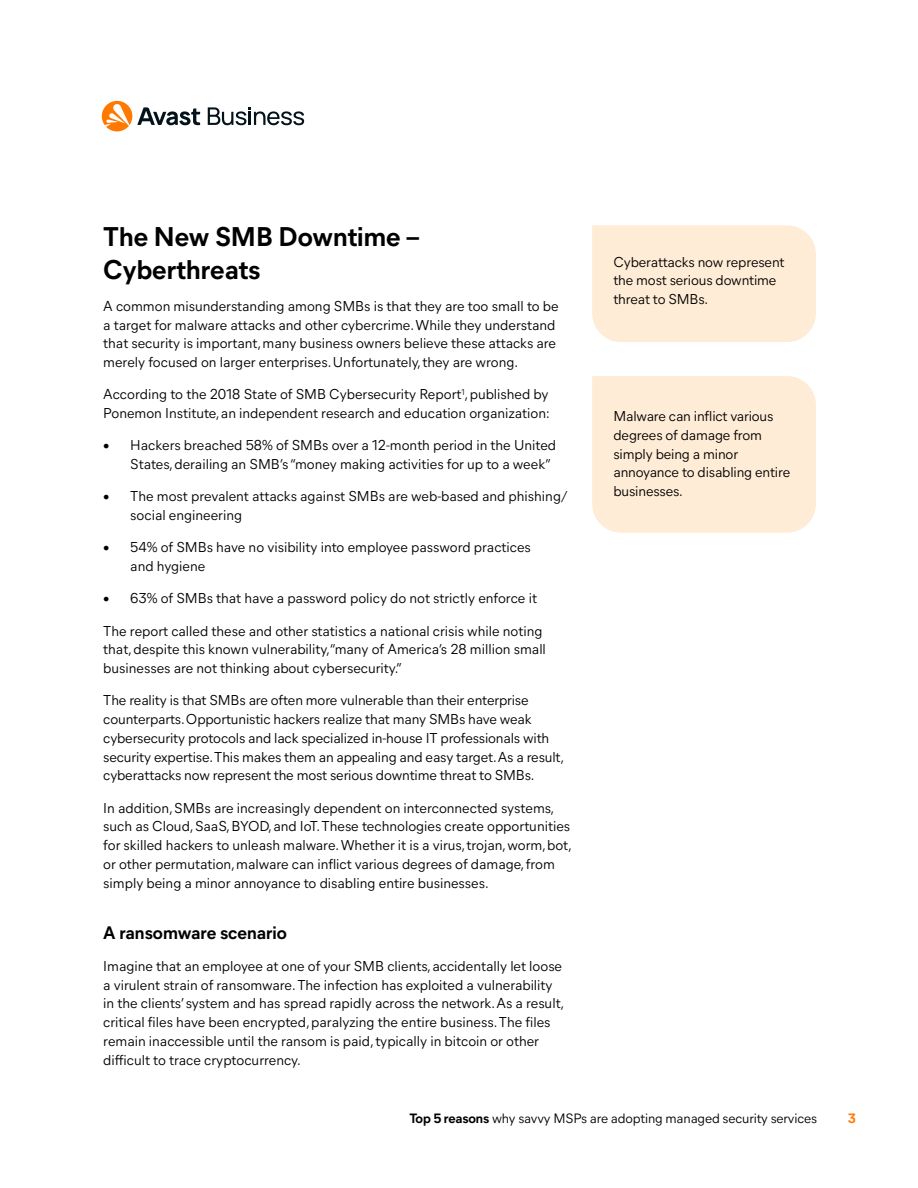
<style>
.page{position:relative;width:918px;height:1188px;background:#fff}
.page>*{position:absolute;margin:0;border:0;box-sizing:border-box;transform-origin:0 0}
.t1{font:700 27px/33px "Mier B03";color:#000}
.t2{font:700 18px "Mier B03";color:#000}
.t3{font:14.25px/18.8px "Mier B03";color:#000}
.t4{font:13.5px "Mier B03";letter-spacing:-.01em;color:#000}
.t5{font:700 13.5px "Mier B03";color:#ff7800}
.s1{font-weight:700}
</style>
<div class="page">
<svg style="left:102px;top:101px;width:98px;height:30px"></svg>
<svg style="left:208px;top:107px;width:96px;height:18px"></svg>
<div style="left:592px;top:225px;width:224px;height:117px;background:#ffecd6"></div>
<div style="left:592px;top:376px;width:224px;height:157px;background:#ffecd6"></div>
<h1 class="t1" style="left:103px;top:218px;width:318px">The New SMB Downtime –<br>Cyberthreats</h1>
<p class="t3" style="left:103px;top:296px;width:457px">A common misunderstanding among SMBs is that they are too small to be a target for malware attacks and other cybercrime. While they understand that security is important, many business owners believe these attacks are merely focused on larger enterprises. Unfortunately, they are wrong.</p>
<p class="t3" style="left:103px;top:384px;width:448px">According to the 2018 State of SMB Cybersecurity Report<sup>1</sup>, published by<br>Ponemon Institute, an independent research and education organization:</p>
<p class="t3" style="left:130px;top:435px;width:427px;text-indent:-27px">• Hackers breached 58% of SMBs over a 12-month period in the United<br>States, derailing an SMB’s “money making activities for up to a week”</p>
<p class="t3" style="left:130px;top:486px;width:439px;text-indent:-27px">• The most prevalent attacks against SMBs are web-based and phishing/ social engineering</p>
<p class="t3" style="left:130px;top:537px;width:402px;text-indent:-27px">• 54% of SMBs have no visibility into employee password practices and hygiene</p>
<p class="t3" style="left:103px;top:588px;width:435px">• 63% of SMBs that have a password policy do not strictly enforce it</p>
<p class="t3" style="left:103px;top:620px;width:444px">The report called these and other statistics a national crisis while noting that, despite this known vulnerability,“many of America’s 28 million small businesses are not thinking about cybersecurity.”</p>
<p class="t3" style="left:103px;top:690px;width:462px">The reality is that SMBs are often more vulnerable than their enterprise counterparts. Opportunistic hackers realize that many SMBs have weak cybersecurity protocols and lack specialized in-house IT professionals with security expertise. This makes them an appealing and easy target. As a result, cyberattacks now represent the most serious downtime threat to SMBs.</p>
<p class="t3" style="left:103px;top:797px;width:470px">In addition, SMBs are increasingly dependent on interconnected systems, such as Cloud, SaaS, BYOD, and IoT. These technologies create opportunities for skilled hackers to unleash malware. Whether it is a virus, trojan, worm, bot, or other permutation, malware can inflict various degrees of damage, from simply being a minor annoyance to disabling entire businesses.</p>
<p class="t2" style="left:103px;top:919px;width:185px">A ransomware scenario</p>
<p class="t3" style="left:103px;top:956px;width:463px">Imagine that an employee at one of your SMB clients, accidentally let loose a virulent strain of ransomware. The infection has exploited a vulnerability in the clients’ system and has spread rapidly across the network. As a result, critical files have been encrypted, paralyzing the entire business. The files remain inaccessible until the ransom is paid, typically in bitcoin or other difficult to trace cryptocurrency.</p>
<p class="t3" style="left:613px;top:251px;width:173px">Cyberattacks now represent the most serious downtime threat to SMBs.</p>
<p class="t3" style="left:613px;top:406px;width:178px">Malware can inflict various degrees of damage from simply being a minor annoyance to disabling entire businesses.</p>
<p class="t4" style="left:409px;top:1108px;width:409px"><span class="s1">Top 5 reasons</span> why savvy MSPs are adopting managed security services</p>
<p class="t5" style="left:848px;top:1108px;width:10px">3</p>
</div>
